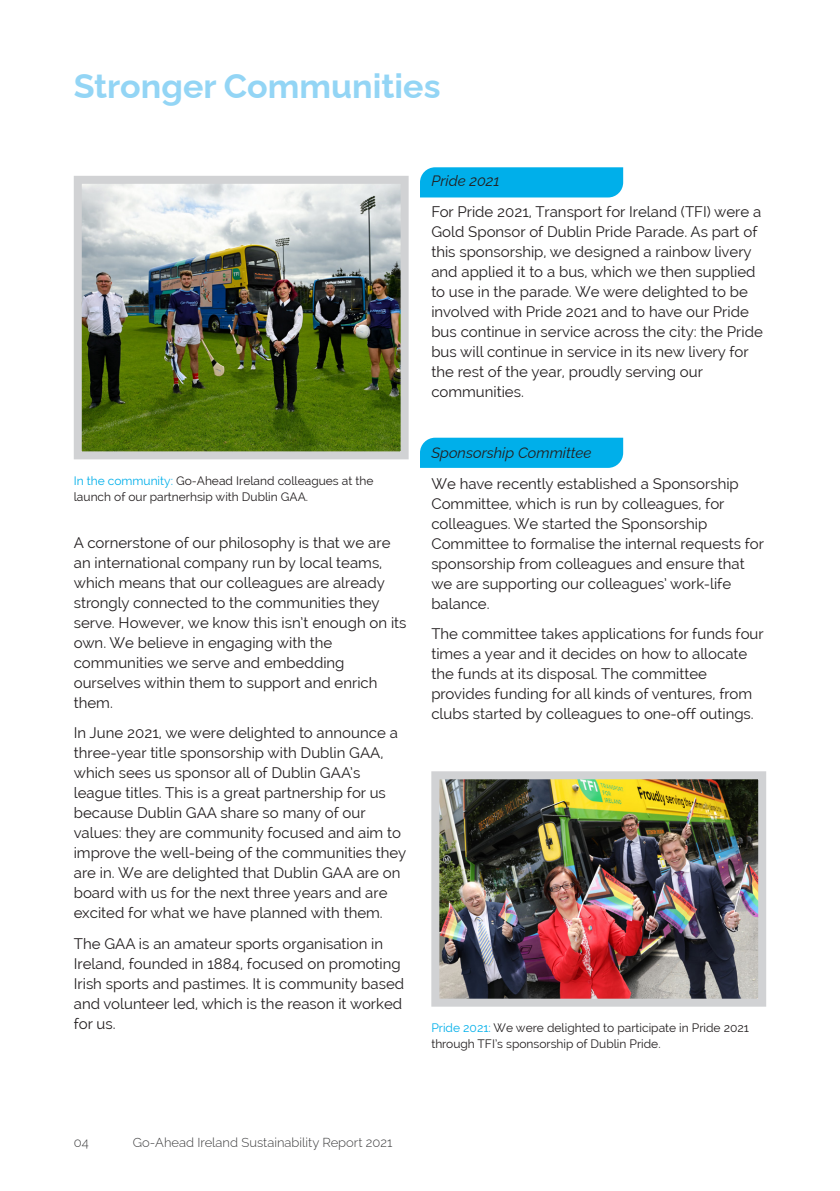
<style>
.page{position:relative;width:840px;height:1191px;background:#fff}
.page>*{position:absolute;margin:0;border:0;box-sizing:border-box;transform-origin:0 0}
.Page_heading{font:700 34px "Raleway";color:#93d5f5}
.Body_Text{font:15px/20px "Raleway";color:#231f20}
.Body_Text-2{font:italic 15px "Raleway";color:#231f20}
.t1{font:300 13px "Raleway";color:#3e3e3f}
.Small_Body_Text{font:12px/16px "Raleway";color:#231f20}
.s1{color:#00afea}
</style>
<div class="page">
<div style="left:420px;top:438px;width:202px;height:30px;background:#00afea"></div>
<div style="left:420px;top:167px;width:202px;height:30px;background:#00afea"></div>
<img style="left:83px;top:185px;width:316px;height:265px">
<div style="left:74px;top:176px;width:334px;height:283px;border:8px solid #d1d2d4"></div>
<img style="left:440px;top:780px;width:316px;height:217px">
<div style="left:431px;top:771px;width:334px;height:235px;border:8px solid #d1d2d4"></div>
<p class="Page_heading" style="left:74px;top:59px;width:368px">Stronger Communities</p>
<p class="Small_Body_Text" style="left:74px;top:472px;width:301px"><span class="s1">In the community:</span> Go-Ahead Ireland colleagues at the launch of our partnerhsip with Dublin GAA.</p>
<p class="Body_Text" style="left:74px;top:532px;width:334px">A cornerstone of our philosophy is that we are an international company run by local teams, which means that our colleagues are already strongly connected to the communities they serve. However, we know this isn’t enough on its own. We believe in engaging with the communities we serve and embedding ourselves within them to support and enrich them.</p>
<p class="Body_Text" style="left:74px;top:723px;width:334px">In June 2021, we were delighted to announce a three-year title sponsorship with Dublin GAA, which sees us sponsor all of Dublin GAA’s league titles. This is a great partnership for us because Dublin GAA share so many of our values: they are community focused and aim to improve the well-being of the communities they are in. We are delighted that Dublin GAA are on board with us for the next three years and are excited for what we have planned with them.</p>
<p class="Body_Text" style="left:74px;top:933px;width:332px">The GAA is an amateur sports organisation in Ireland, founded in 1884, focused on promoting Irish sports and pastimes. It is community based and volunteer led, which is the reason it worked for us.</p>
<p class="Body_Text-2" style="left:431px;top:169px;width:70px">Pride 2021</p>
<p class="Body_Text" style="left:431px;top:202px;width:333px">For Pride 2021, Transport for Ireland (TFI) were a Gold Sponsor of Dublin Pride Parade. As part of this sponsorship, we designed a rainbow livery and applied it to a bus, which we then supplied to use in the parade. We were delighted to be involved with Pride 2021 and to have our Pride bus continue in service across the city: the Pride bus will continue in service in its new livery for the rest of the year, proudly serving our communities.</p>
<p class="Body_Text-2" style="left:431px;top:441px;width:162px">Sponsorship Committee</p>
<p class="Body_Text" style="left:431px;top:473px;width:334px">We have recently established a Sponsorship Committee, which is run by colleagues, for colleagues. We started the Sponsorship Committee to formalise the internal requests for sponsorship from colleagues and ensure that we are supporting our colleagues’ work-life balance.</p>
<p class="Body_Text" style="left:431px;top:624px;width:334px">The committee takes applications for funds four times a year and it decides on how to allocate the funds at its disposal. The committee provides funding for all kinds of ventures, from clubs started by colleagues to one-off outings.</p>
<p class="Small_Body_Text" style="left:431px;top:1020px;width:319px"><span class="s1">Pride 2021:</span> We were delighted to participate in Pride 2021 through TFI’s sponsorship of Dublin Pride.</p>
<p class="t1" style="left:74px;top:1131px;width:16px">04</p>
<p class="t1" style="left:133px;top:1131px;width:261px">Go-Ahead Ireland Sustainability Report 2021</p>
</div>
